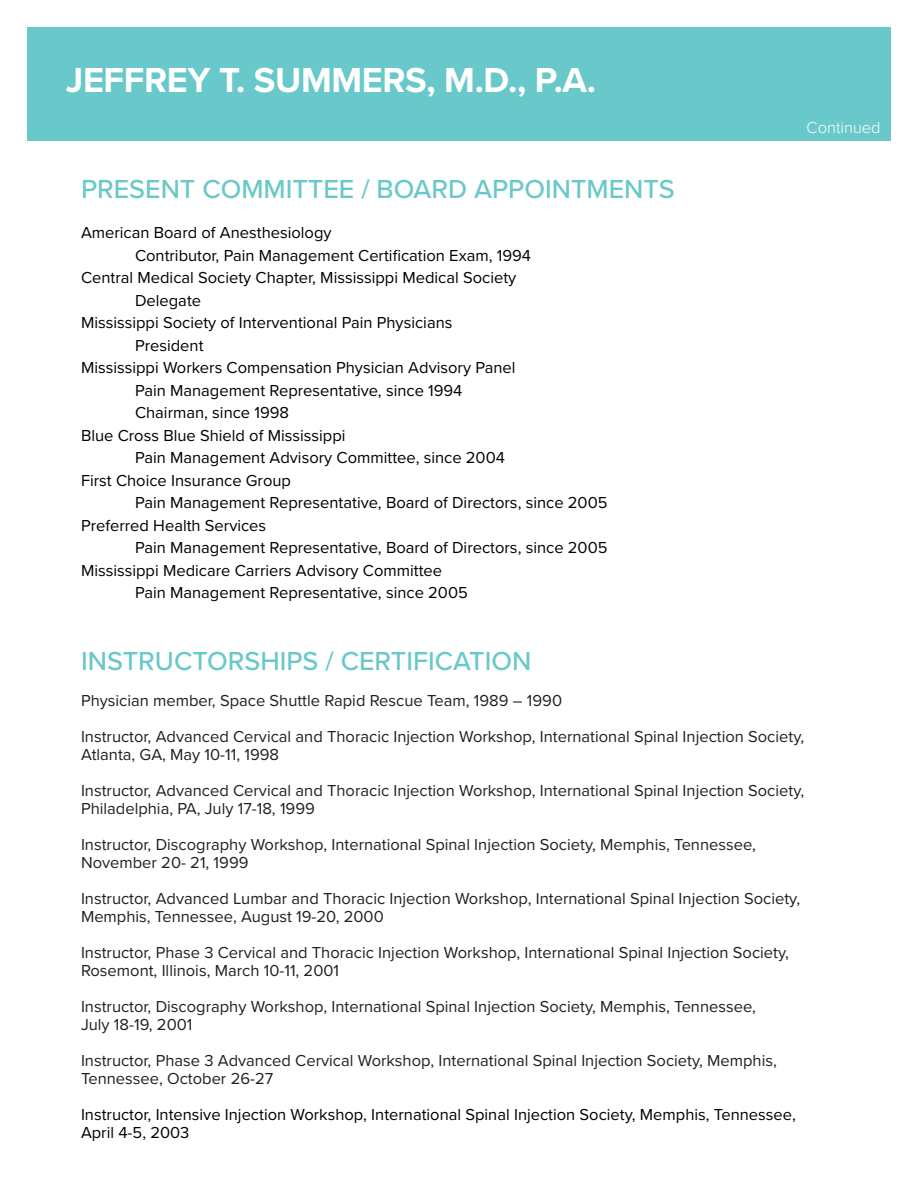
<style>
.page{position:relative;width:918px;height:1188px;background:#fff}
.page>*{position:absolute;margin:0;border:0;box-sizing:border-box;transform-origin:0 0}
.t1{font:700 36px "Proxima Nova";letter-spacing:-.01em;color:#fff}
.t2{font:500 27px "Proxima Nova";color:#69c8c9}
.t3{font:16.5px/18px "Proxima Nova";color:#231f20}
.t4{font:16.5px "Proxima Nova";color:#000}
.t5{font:300 16.5px "Proxima Nova";color:#fff}
</style>
<div class="page">
<div style="left:27px;top:27px;width:864px;height:113px;background:#69c8c9"></div>
<p class="t1" style="left:66px;top:53px;width:532px">JEFFREY T. SUMMERS, M.D., P.A.</p>
<p class="t2" style="left:81px;top:169px;width:595px">PRESENT COMMITTEE / BOARD APPOINTMENTS</p>
<p class="t4" style="left:81px;top:220px;width:252px">American Board of Anesthesiology</p>
<p class="t4" style="left:135px;top:243px;width:398px">Contributor, Pain Management Certification Exam, 1994</p>
<p class="t4" style="left:81px;top:265px;width:437px">Central Medical Society Chapter, Mississippi Medical Society</p>
<p class="t4" style="left:135px;top:288px;width:68px">Delegate</p>
<p class="t4" style="left:81px;top:310px;width:373px">Mississippi Society of Interventional Pain Physicians</p>
<p class="t4" style="left:135px;top:333px;width:70px">President</p>
<p class="t4" style="left:81px;top:355px;width:436px">Mississippi Workers Compensation Physician Advisory Panel</p>
<p class="t4" style="left:135px;top:378px;width:329px">Pain Management Representative, since 1994</p>
<p class="t4" style="left:135px;top:400px;width:156px">Chairman, since 1998</p>
<p class="t4" style="left:81px;top:423px;width:266px">Blue Cross Blue Shield of Mississippi</p>
<p class="t4" style="left:135px;top:445px;width:372px">Pain Management Advisory Committee, since 2004</p>
<p class="t4" style="left:81px;top:468px;width:212px">First Choice Insurance Group</p>
<p class="t4" style="left:135px;top:490px;width:474px">Pain Management Representative, Board of Directors, since 2005</p>
<p class="t4" style="left:81px;top:513px;width:187px">Preferred Health Services</p>
<p class="t4" style="left:135px;top:535px;width:474px">Pain Management Representative, Board of Directors, since 2005</p>
<p class="t4" style="left:81px;top:558px;width:363px">Mississippi Medicare Carriers Advisory Committee</p>
<p class="t4" style="left:135px;top:580px;width:334px">Pain Management Representative, since 2005</p>
<p class="t5" style="left:807px;top:115px;width:76px">Continued</p>
<p class="t2" style="left:81px;top:641px;width:452px">INSTRUCTORSHIPS / CERTIFICATION</p>
<p class="t3" style="left:81px;top:691px;width:483px">Physician member, Space Shuttle Rapid Rescue Team, 1989 – 1990</p>
<p class="t3" style="left:81px;top:727px;width:725px">Instructor, Advanced Cervical and Thoracic Injection Workshop, International Spinal Injection Society,</p>
<p class="t3" style="left:81px;top:745px;width:200px">Atlanta, GA, May 10-11, 1998</p>
<p class="t3" style="left:81px;top:781px;width:725px">Instructor, Advanced Cervical and Thoracic Injection Workshop, International Spinal Injection Society,<br>Philadelphia, PA, July 17-18, 1999</p>
<p class="t3" style="left:81px;top:835px;width:677px">Instructor, Discography Workshop, International Spinal Injection Society, Memphis, Tennessee,</p>
<p class="t3" style="left:81px;top:853px;width:169px">November 20- 21, 1999</p>
<p class="t3" style="left:81px;top:889px;width:721px">Instructor, Advanced Lumbar and Thoracic Injection Workshop, International Spinal Injection Society,<br>Memphis, Tennessee, August 19-20, 2000</p>
<p class="t3" style="left:81px;top:943px;width:710px">Instructor, Phase 3 Cervical and Thoracic Injection Workshop, International Spinal Injection Society,<br>Rosemont, Illinois, March 10-11, 2001</p>
<p class="t3" style="left:81px;top:997px;width:677px">Instructor, Discography Workshop, International Spinal Injection Society, Memphis, Tennessee,</p>
<p class="t3" style="left:81px;top:1015px;width:113px">July 18-19, 2001</p>
<p class="t3" style="left:81px;top:1051px;width:697px">Instructor, Phase 3 Advanced Cervical Workshop, International Spinal Injection Society, Memphis,</p>
<p class="t3" style="left:81px;top:1069px;width:194px">Tennessee, October 26-27</p>
<p class="t4" style="left:81px;top:1102px;width:716px">Instructor, Intensive Injection Workshop, International Spinal Injection Society, Memphis, Tennessee,</p>
<p class="t4" style="left:81px;top:1120px;width:110px">April 4-5, 2003</p>
</div>
